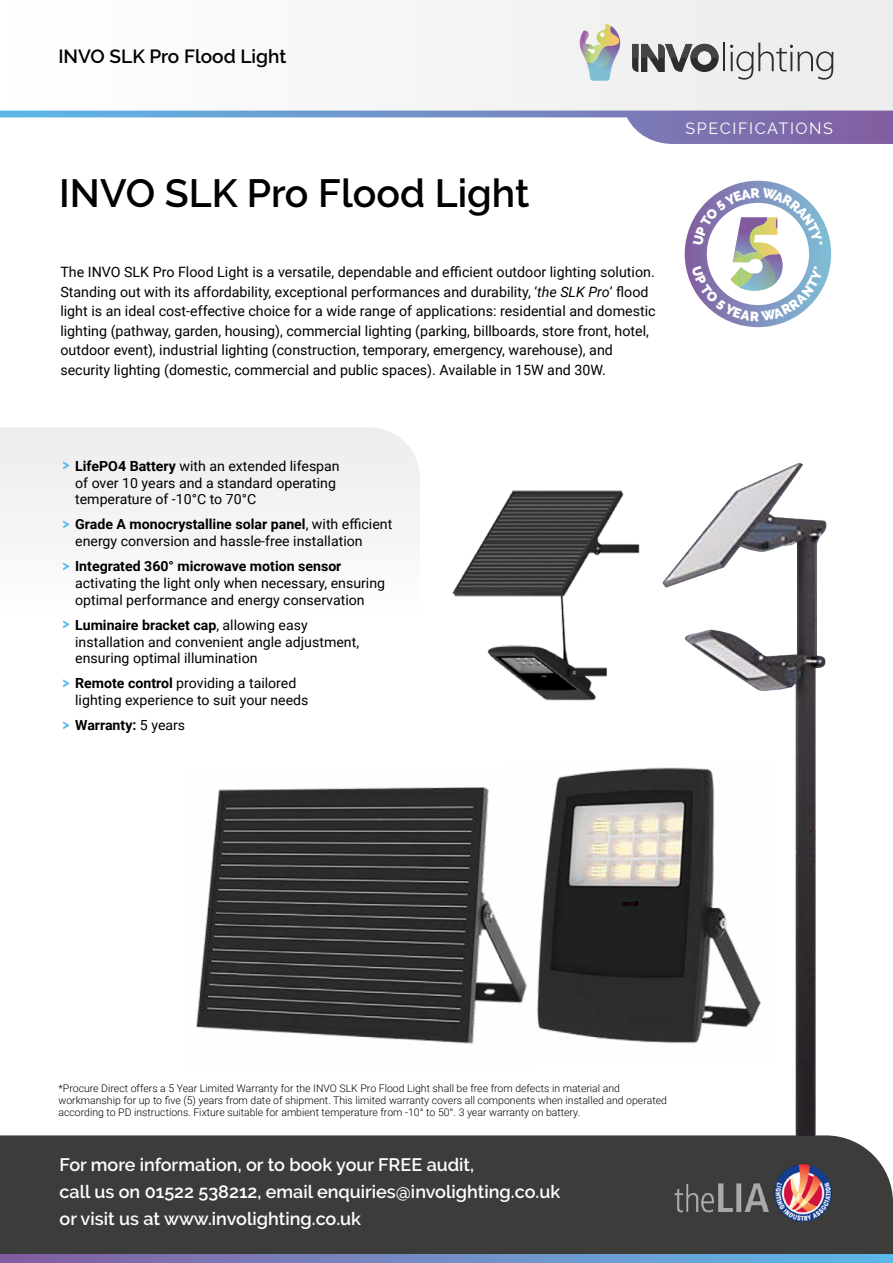
<style>
.page{position:relative;width:893px;height:1263px;background:#fff}
.page>*{position:absolute;margin:0;border:0;box-sizing:border-box;transform-origin:0 0}
.t1{font:600 39.3px "Raleway";color:#000}
.t2{font:600 19.05px "Raleway";color:#000}
.t3{font:600 18px/27px "Raleway";color:#fff}
.t4{font:16.05px "Raleway";letter-spacing:.1em;color:#fff}
.t5{font:14.25px/19.5px "Roboto";color:#000}
.t6{font:13.95px/16.8px "Roboto";color:#000}
.t7{font:700 13.95px "Roboto";color:#000}
.t8{font:300 10.5px/12px "Roboto";color:#000}
.s1{font-style:italic}
.s2{font-family:"Raleway";font-weight:700;color:#5ab8e9}
.s3{font-weight:700}
.s4{font-family:"Raleway";color:#5ab8e9}
.s5{font-weight:400}
</style>
<div class="page">
<div style="left:0;top:0;width:893px;height:111px;background:#f6f6f6"></div>
<svg style="left:0;top:111px;width:893px;height:33px"></svg>
<div style="left:0;top:1135px;width:893px;height:119px;background:#3c3c3b"></div>
<svg style="left:0;top:1254px;width:893px;height:9px;background:#718cc5"></svg>
<img style="left:673px;top:1162px;width:160px;height:62px">
<svg style="left:632px;top:44px;width:87px;height:28px"></svg>
<hr style="left:723px;top:43px;width:2px;height:28px;background:#2b2c2c">
<svg style="left:730px;top:43px;width:103px;height:37px"></svg>
<svg style="left:580px;top:23px;width:40px;height:58px"></svg>
<img style="left:662px;top:462px;width:165px;height:673px">
<div style="left:0;top:427px;width:420px;height:100px;background:#f1f1f1"></div>
<img style="left:196px;top:787px;width:314px;height:257px">
<img style="left:510px;top:761px;width:263px;height:297px">
<img style="left:452px;top:490px;width:188px;height:211px">
<svg style="left:685px;top:181px;width:146px;height:146px"></svg>
<h2 class="t2" style="left:58px;top:45px;width:229px">INVO SLK Pro Flood Light</h2>
<h1 class="t1" style="left:59px;top:170px;width:472px">INVO SLK Pro Flood Light</h1>
<p class="t5" style="left:60px;top:262px;width:597px">The INVO SLK Pro Flood Light is a versatile, dependable and efficient outdoor lighting solution.<br>Standing out with its affordability, exceptional performances and durability, ‘<span class="s1">the SLK Pro</span>’ flood light is an ideal cost-effective choice for a wide range of applications: residential and domestic lighting (pathway, garden, housing), commercial lighting (parking, billboards, store front, hotel, outdoor event), industrial lighting (construction, temporary, emergency, warehouse), and security lighting (domestic, commercial and public spaces). Available in 15W and 30W.</p>
<p class="t4" style="left:685px;top:119px;width:149px">SPECIFICATIONS</p>
<p class="t6" style="left:75px;top:457px;width:266px;text-indent:-13px"><span class="s2">&gt;</span> <span class="s3">LifePO4 Battery</span> with an extended lifespan of over 10 years and a standard operating temperature of -10°C to 70°C</p>
<p class="t6" style="left:75px;top:515px;width:319px;text-indent:-13px"><span class="s2">&gt;</span> <span class="s3">Grade A monocrystalline solar panel</span>, with efficient energy conversion and hassle-free installation</p>
<p class="t6" style="left:75px;top:557px;width:311px;text-indent:-13px"><span class="s2">&gt;</span> <span class="s3">Integrated 360° microwave motion sensor </span>activating the light only when necessary, ensuring optimal performance and energy conservation</p>
<p class="t6" style="left:75px;top:616px;width:285px;text-indent:-13px"><span class="s2">&gt;</span> <span class="s3">Luminaire bracket cap</span>, allowing easy installation and convenient angle adjustment, ensuring optimal illumination</p>
<p class="t6" style="left:75px;top:674px;width:235px;text-indent:-13px"><span class="s2">&gt;</span> <span class="s3">Remote control</span> providing a tailored lighting experience to suit your needs</p>
<p class="t7" style="left:63px;top:715px;width:124px"><span class="s4">&gt;</span> Warranty: <span class="s5">5 years</span></p>
<p class="t8" style="left:58px;top:1082px;width:610px">*Procure Direct offers a 5 Year Limited Warranty for the INVO SLK Pro Flood Light shall be free from defects in material and workmanship for up to five (5) years from date of shipment. This limited warranty covers all components when installed and operated according to PD instructions. Fixture suitable for ambient temperature from -10° to 50°. 3 year warranty on battery.</p>
<p class="t3" style="left:60px;top:1152px;width:502px">For more information, or to book your FREE audit,<br>call us on 01522 538212, email enquiries@involighting.co.uk or visit us at www.involighting.co.uk</p>
</div>
